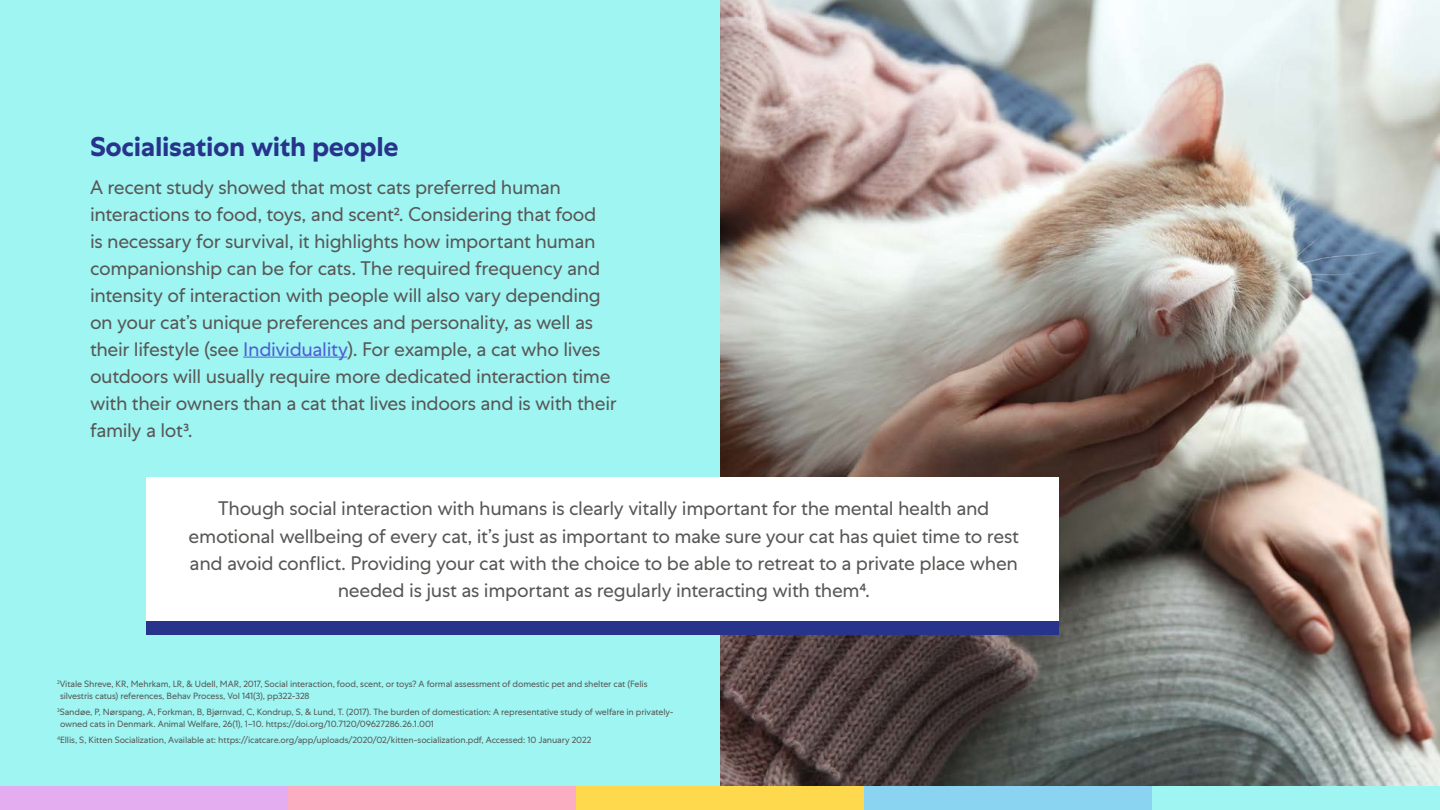
<style>
.page{position:relative;width:1440px;height:810px;background:#9ef5f2}
.page>*{position:absolute;margin:0;border:0;box-sizing:border-box;transform-origin:0 0}
.t1{font:700 27px "Mars Centra";letter-spacing:-.015em;color:#28348b}
.t2{font:19.5px/27px "Mars Centra";letter-spacing:-.02em;color:#575756}
.t3{font:9px/12px "Mars Centra";letter-spacing:-.015em;color:#575756}
.s1{color:#4f5cd6}
</style>
<div class="page">
<div style="left:0;top:786px;width:288px;height:24px;background:#e3adf0"></div>
<div style="left:288px;top:786px;width:288px;height:24px;background:#fcadc2"></div>
<div style="left:576px;top:786px;width:288px;height:24px;background:#ffd94d"></div>
<div style="left:864px;top:786px;width:288px;height:24px;background:#8ad4f2"></div>
<hr style="left:243px;top:357px;width:104px;height:1px;background:#4f5cd6">
<img style="left:720px;top:0;width:720px;height:786px">
<div style="left:146px;top:477px;width:912px;height:151px;background:#fff"></div>
<div style="left:146px;top:621px;width:912px;height:14px;background:#28348b"></div>
<h1 class="t1" style="left:90px;top:131px;width:310px">Socialisation with people</h1>
<p class="t2" style="left:90px;top:173px;width:528px">A recent study showed that most cats preferred human interactions to food, toys, and scent². Considering that food<br>is necessary for survival, it highlights how important human companionship can be for cats. The required frequency and intensity of interaction with people will also vary depending on your cat’s unique preferences and personality, as well as their lifestyle (see <span class="s1">Individuality</span>). For example, a cat who lives outdoors will usually require more dedicated interaction time with their owners than a cat that lives indoors and is with their family a lot³.</p>
<p class="t2" style="left:189px;top:495px;width:832px;text-align:center">Though social interaction with humans is clearly vitally important for the mental health and emotional wellbeing of every cat, it’s just as important to make sure your cat has quiet time to rest and avoid conflict. Providing your cat with the choice to be able to retreat to a private place when needed is just as important as regularly interacting with them⁴.</p>
<p class="t3" style="left:60px;top:678px;width:589px;text-indent:-3px"><sup>2</sup>Vitale Shreve, KR, Mehrkam, LR, &amp; Udell, MAR, 2017, Social interaction, food, scent, or toys? A formal assessment of domestic pet and shelter cat (Felis silvestris catus) references, Behav Process, Vol 141(3), pp322-328</p>
<p class="t3" style="left:60px;top:706px;width:615px;text-indent:-3px"><sup>3</sup>Sandøe, P, Nørspang, A, Forkman, B, Bjørnvad, C, Kondrup, S, &amp; Lund, T. (2017). The burden of domestication: A representative study of welfare in privately&shy;owned cats in Denmark. Animal Welfare, 26(1), 1–10. https://doi.org/10.7120/09627286.26.1.001</p>
<p class="t3" style="left:57px;top:734px;width:536px"><sup>4</sup>Ellis, S, Kitten Socialization, Available at: https://icatcare.org/app/uploads/2020/02/kitten-socialization.pdf, Accessed: 10 January 2022</p>
</div>
